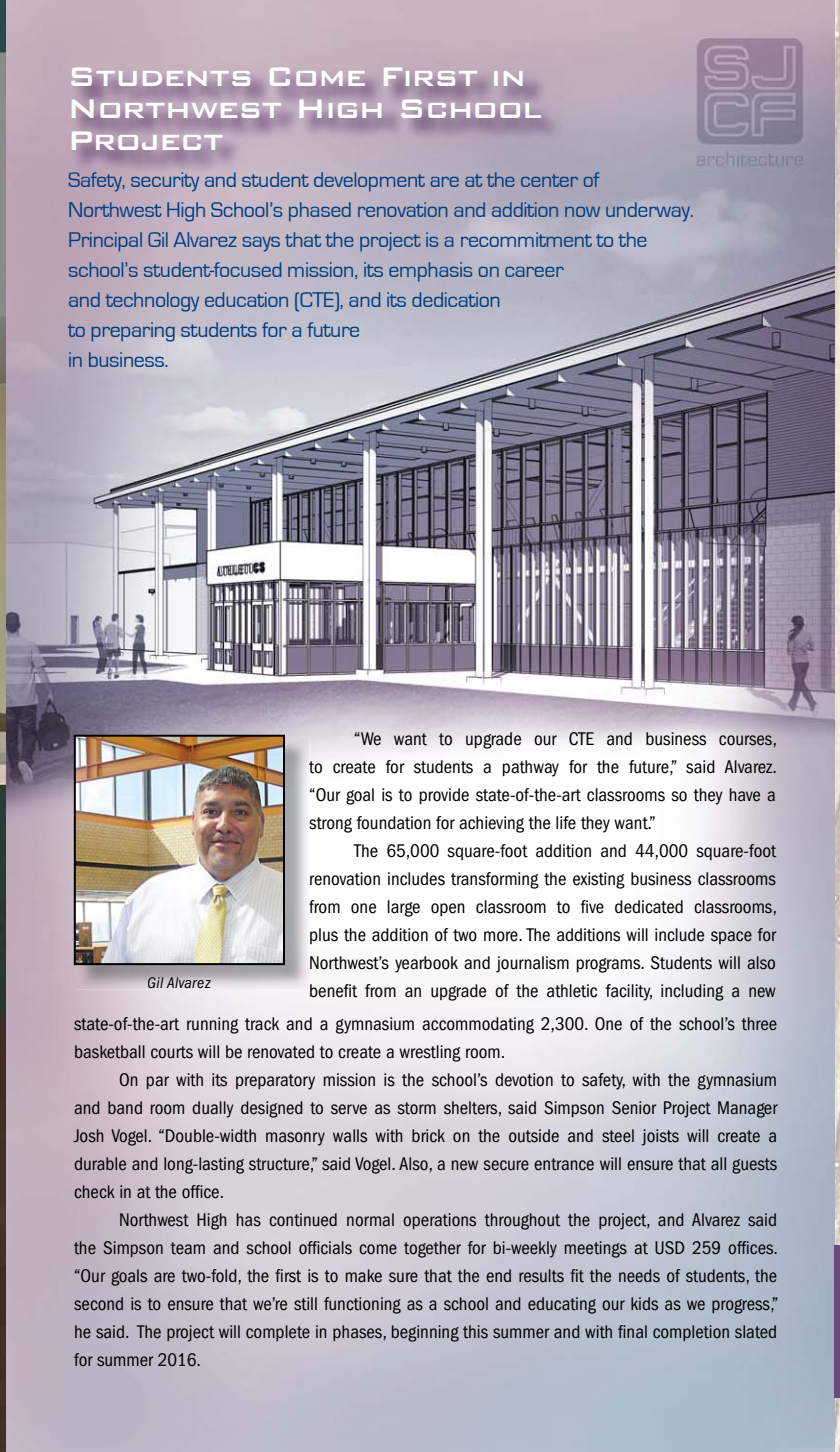
<style>
.page{position:relative;width:840px;height:1452px;background:#fff}
.page>*{position:absolute;margin:0;border:0;box-sizing:border-box;transform-origin:0 0}
.t1{font:500 36px/32px "Bank Gothic";letter-spacing:-.025em;color:#fff}
.t2{font:22px/30px "Eurostile";letter-spacing:-.02em;color:#003e7e}
.t3{font:22px "Eurostile";color:#003e7d}
.t4{font:condensed 19px/28px "ITC Franklin Gothic Std";color:#000;text-align:justify}
.t5{font:italic condensed 16px "ITC Franklin Gothic Std";letter-spacing:.025em;color:#000}
</style>
<div class="page">
<img style="left:6px;top:0;width:834px;height:1452px">
<img style="left:0;top:0;width:6px;height:1452px">
<div style="left:834px;top:1245px;width:6px;height:153px;background:#684a7f"></div>
<img style="left:77px;top:738px;width:232px;height:251px">
<svg style="left:309px;top:760px;width:1px;height:16px"></svg>
<img style="left:148px;top:977px;width:63px;height:11px">
<img style="left:74px;top:735px;width:211px;height:230px">
<img style="left:72px;top:69px;width:490px;height:104px">
<h1 class="t1" style="left:67px;top:60px;width:477px">Students Come First in<br>Northwest High School<br>Project</h1>
<p class="t2" style="left:68px;top:165px;width:627px;text-indent:12px">a ety, secur ty an stu ent eve opment are at t e center of Northwest High School’s phased renovation and addition now underway.<br>Principal Gil Alvarez says that the project is a recommitment to the school’s student-focused mission, its emphasis on career<br>and technology education (CTE), and its dedication<br>to preparing students for a future<br>in business.</p>
<p class="t2" style="left:68px;top:165px;width:30px">S f</p>
<p class="t3" style="left:180px;top:169px;width:6px">i</p>
<p class="t2" style="left:226px;top:165px;width:13px">d</p>
<p class="t2" style="left:269px;top:165px;width:13px">d</p>
<p class="t2" style="left:313px;top:165px;width:13px">d</p>
<p class="t2" style="left:354px;top:165px;width:6px">l</p>
<p class="t2" style="left:494px;top:165px;width:13px">h</p>
<p class="t4" style="left:309px;top:726px;width:469px;text-indent:45px">“We want to upgrade our CTE and business courses, to create for students a pathway for the future,” said Alvarez. “Our goal is to provide state-of-the-art classrooms so they have a strong foundation for achieving the life they want.”</p>
<p class="t4" style="left:309px;top:838px;width:469px;text-indent:45px">The 65,000 square-foot addition and 44,000 square-foot renovation includes transforming the existing business classrooms from one large open classroom to five dedicated classrooms, plus the addition of two more. The additions will include space for Northwest’s yearbook and journalism programs. Students will also benefit from an upgrade of the athletic facility, including a new</p>
<p class="t5" style="left:147px;top:977px;width:65px">Gil Alvarez</p>
<p class="t4" style="left:74px;top:1012px;width:705px">state-of-the-art running track and a gymnasium accommodating 2,300. One of the school’s three basketball courts will be renovated to create a wrestling room.</p>
<p class="t4" style="left:74px;top:1068px;width:705px;text-indent:45px">On par with its preparatory mission is the school’s devotion to safety, with the gymnasium and band room dually designed to serve as storm shelters, said Simpson Senior Project Manager Josh Vogel. “Double-width masonry walls with brick on the outside and steel joists will create a durable and long-lasting structure,” said Vogel. Also, a new secure entrance will ensure that all guests check in at the office.</p>
<p class="t4" style="left:74px;top:1208px;width:706px;text-indent:45px">Northwest High has continued normal operations throughout the project, and Alvarez said the Simpson team and school officials come together for bi-weekly meetings at USD 259 offices. “Our goals are two-fold, the first is to make sure that the end results fit the needs of students, the second is to ensure that we’re still functioning as a school and educating our kids as we progress,” he said. The project will complete in phases, beginning this summer and with final completion slated for summer 2016.</p>
</div>
